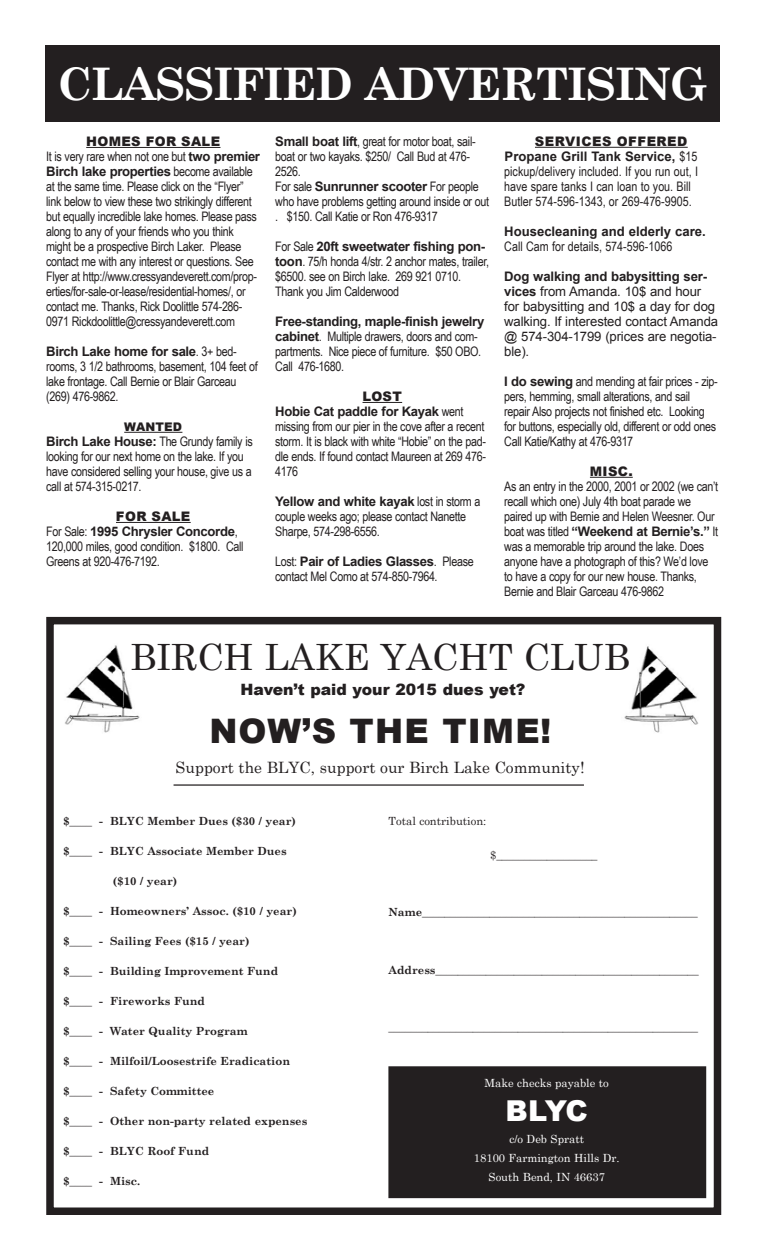
<style>
.page{position:relative;width:765px;height:1260px;background:#fff}
.page>*{position:absolute;margin:0;border:0;box-sizing:border-box;transform-origin:0 0}
.t1{font:700 45px "Century Schoolbook";letter-spacing:-.025em;color:#fff}
.t2{font:36.25px "Century Schoolbook";color:#231f20}
.t3{font:900 33.75px "Arial";letter-spacing:.035em;color:#231f20}
.t4{font:900 28.75px "Arial";color:#fff}
.t5{font:15.62px "Century Schoolbook";color:#231f20}
.t6{font:900 15.62px "Arial";color:#231f20}
.t7{font:13.12px/15px "Arial Narrow";letter-spacing:-.025em;color:#231f20}
.t8{font:700 13.12px/15px "Arial";letter-spacing:-.025em;color:#231f20}
.t9{font:13.12px/15px "Arial";letter-spacing:-.01em;color:#231f20}
.t10{font:13.12px/15px "Arial Narrow";color:#231f20}
.t11{font:700 13.12px/15px "Arial";color:#231f20}
.t12{font:900 13.12px "Arial";letter-spacing:.025em;color:#231f20}
.t13{font:900 11.88px "Arial";letter-spacing:.01em;color:#231f20}
.t14{font:700 11.25px "Century Schoolbook";color:#231f20}
.t15{font:11.25px/18.8px "Century Schoolbook";color:#fff;text-align:center}
.t16{font:11.25px "Century Schoolbook";color:#231f20}
.s1{font-family:"Arial";font-weight:700}
.s2{font-family:"Arial Narrow";font-weight:400}
.s3{font-weight:900}
.s4{font-weight:700}
</style>
<div class="page">
<hr style="left:86px;top:147px;width:134px;height:1px;background:#231f20">
<hr style="left:124px;top:432px;width:58px;height:1px;background:#231f20">
<hr style="left:116px;top:522px;width:75px;height:1px;background:#231f20">
<hr style="left:363px;top:402px;width:39px;height:1px;background:#231f20">
<hr style="left:535px;top:147px;width:153px;height:1px;background:#231f20">
<hr style="left:590px;top:477px;width:43px;height:1px;background:#231f20">
<div style="left:45px;top:45px;width:675px;height:77px;background:#231f20"></div>
<div style="left:46px;top:617px;width:675px;height:598px;border:8px solid #231f20"></div>
<div style="left:389px;top:1067px;width:317px;height:131px;background:#231f20"></div>
<div style="left:388px;top:1066px;width:318px;height:132px;border:1px solid #231f20"></div>
<img style="left:65px;top:645px;width:75px;height:88px">
<img style="left:624px;top:646px;width:75px;height:87px">
<hr style="left:174px;top:784px;width:410px;height:2px;background:#231f20">
<h1 class="t1" style="left:57px;top:49px;width:652px">CLASSIFIED ADVERTISING</h1>
<p class="t12" style="left:86px;top:132px;width:135px">HOMES FOR SALE</p>
<p class="t7" style="left:46px;top:148px;width:215px">It is very rare when not one but <span class="s1">two premier</span></p>
<p class="t8" style="left:46px;top:164px;width:208px">Birch lake properties <span class="s2">become available</span></p>
<p class="t7" style="left:46px;top:178px;width:212px">at the same time. Please click on the “Flyer” link below to view these two strikingly different but equally incredible lake homes. Please pass along to any of your friends who you think might be a prospective Birch Laker. Please contact me with any interest or questions. See Flyer at http://www.cressyandeverett.com/prop&shy;erties/for-sale-or-lease/residential-homes/, or contact me. Thanks, Rick Doolittle 574-286- 0971 Rickdoolittle@cressyandeverett.com</p>
<p class="t8" style="left:46px;top:344px;width:192px">Birch Lake home for sale<span class="s2">. 3+ bed-</span></p>
<p class="t7" style="left:46px;top:358px;width:213px">rooms, 3 1/2 bathrooms, basement, 104 feet of lake frontage. Call Bernie or Blair Garceau (269) 476-9862.</p>
<p class="t13" style="left:124px;top:418px;width:59px">WANTED</p>
<p class="t7" style="left:46px;top:433px;width:208px"><span class="s1">Birch Lake House:</span> The Grundy family is looking for our next home on the lake. If you have considered selling your house, give us a call at 574-315-0217.</p>
<p class="t8" style="left:46px;top:509px;width:193px;text-indent:70px"><span class="s3">FOR SALE<br></span><span class="s2">For Sale:</span> 1995 Chrysler Concorde<span class="s2">,</span></p>
<p class="t7" style="left:46px;top:538px;width:199px">120,000 miles, good condition. $1800. Call<br>Greens at 920-476-7192.</p>
<p class="t7" style="left:275px;top:133px;width:215px"><span class="s1">Small boat lift</span>, great for motor boat, sail&shy;boat or two kayaks. $250/ Call Bud at 476- 2526.<br>For sale <span class="s1">Sunrunner scooter</span> For people who have problems getting around inside or out . $150. Call Katie or Ron 476-9317</p>
<p class="t8" style="left:275px;top:239px;width:212px"><span class="s2">For Sale</span> 20ft sweetwater fishing pon-</p>
<p class="t7" style="left:275px;top:253px;width:215px"><span class="s1">toon</span>. 75/h honda 4/str. 2 anchor mates, trailer, $6500. see on Birch lake. 269 921 0710.<br>Thank you Jim Calderwood</p>
<p class="t8" style="left:275px;top:314px;width:211px">Free-standing, maple-finish jewelry</p>
<p class="t7" style="left:275px;top:328px;width:208px"><span class="s1">cabinet</span>. Multiple drawers, doors and com&shy;partments. Nice piece of furniture. $50 OBO.<br>Call 476-1680.</p>
<p class="t8" style="left:275px;top:389px;width:190px;text-indent:87px"><span class="s3">LOST<br></span>Hobie Cat paddle for Kayak <span class="s2">went</span></p>
<p class="t7" style="left:275px;top:418px;width:212px">missing from our pier in the cove after a recent storm. It is black with white “Hobie” on the pad&shy;dle ends. If found contact Maureen at 269 476- 4176</p>
<p class="t8" style="left:275px;top:494px;width:207px">Yellow and white kayak <span class="s2">lost in storm a</span></p>
<p class="t7" style="left:275px;top:508px;width:192px">couple weeks ago; please contact Nanette<br>Sharpe, 574-298-6556.</p>
<p class="t8" style="left:275px;top:554px;width:200px"><span class="s2">Lost:</span> Pair of Ladies Glasses<span class="s2">. Please</span></p>
<p class="t7" style="left:275px;top:568px;width:164px">contact Mel Como at 574-850-7964.</p>
<p class="t11" style="left:504px;top:134px;width:195px;text-indent:31px"><span class="s3">SERVICES OFFERED<br></span>Propane Grill Tank Service, <span class="s2">$15</span></p>
<p class="t10" style="left:504px;top:163px;width:195px">pickup/delivery included. If you run out, I have spare tanks I can loan to you. Bill<br>Butler 574-596-1343, or 269-476-9905.</p>
<p class="t11" style="left:504px;top:224px;width:203px">Housecleaning and elderly care.</p>
<p class="t10" style="left:504px;top:238px;width:170px">Call Cam for details, 574-596-1066</p>
<p class="t9" style="left:504px;top:268px;width:215px"><span class="s4">Dog walking and babysitting ser&shy;vices</span> from Amanda. 10$ and hour for babysitting and 10$ a day for dog walking. If interested contact Amanda @ 574-304-1799 (prices are negotia&shy;ble).</p>
<p class="t7" style="left:504px;top:373px;width:215px"><span class="s1">I do sewing</span> and mending at fair prices - zip&shy;pers, hemming, small alterations, and sail repair Also projects not finished etc. Looking for buttons, especially old, different or odd ones Call Katie/Kathy at 476-9317</p>
<p class="t12" style="left:590px;top:461px;width:44px">MISC.</p>
<p class="t7" style="left:504px;top:478px;width:215px">As an entry in the 2000, 2001 or 2002 (we can’t recall which one) July 4th boat parade we paired up with Bernie and Helen Weesner. Our</p>
<p class="t8" style="left:504px;top:524px;width:215px"><span class="s2">boat was titled</span> “Weekend at Bernie’s.” <span class="s2">It</span></p>
<p class="t7" style="left:504px;top:538px;width:206px">was a memorable trip around the lake. Does anyone have a photograph of this? We’d love to have a copy for our new house. Thanks, Bernie and Blair Garceau 476-9862</p>
<h2 class="t2" style="left:130px;top:626px;width:501px">BIRCH LAKE YACHT CLUB</h2>
<p class="t6" style="left:241px;top:678px;width:287px">Haven’t paid your 2015 dues yet?</p>
<h3 class="t3" style="left:209px;top:707px;width:344px">NOW’S THE TIME!</h3>
<p class="t5" style="left:176px;top:755px;width:410px">Support the BLYC, support our Birch Lake Community!</p>
<p class="t14" style="left:63px;top:812px;width:234px">$____ - BLYC Member Dues ($30 / year)</p>
<p class="t14" style="left:63px;top:842px;width:225px">$____ - BLYC Associate Member Dues</p>
<p class="t14" style="left:113px;top:872px;width:66px">($10 / year)</p>
<p class="t14" style="left:63px;top:902px;width:235px">$____ - Homeowners’ Assoc. ($10 / year)</p>
<p class="t14" style="left:63px;top:932px;width:188px">$____ - Sailing Fees ($15 / year)</p>
<p class="t14" style="left:63px;top:962px;width:217px">$____ - Building Improvement Fund</p>
<p class="t14" style="left:63px;top:992px;width:143px">$____ - Fireworks Fund</p>
<p class="t14" style="left:63px;top:1022px;width:186px">$____ - Water Quality Program</p>
<p class="t14" style="left:63px;top:1052px;width:228px">$____ - Milfoil/Loosestrife Eradication</p>
<p class="t14" style="left:63px;top:1082px;width:153px">$____ - Safety Committee</p>
<p class="t14" style="left:63px;top:1112px;width:246px">$____ - Other non-party related expenses</p>
<p class="t14" style="left:63px;top:1142px;width:148px">$____ - BLYC Roof Fund</p>
<p class="t14" style="left:63px;top:1172px;width:79px">$____ - Misc.</p>
<p class="t16" style="left:389px;top:812px;width:99px">Total contribution:</p>
<p class="t16" style="left:490px;top:845px;width:109px">$__________________</p>
<p class="t14" style="left:389px;top:903px;width:311px">Name_________________________________________________</p>
<p class="t14" style="left:389px;top:961px;width:312px">Address_______________________________________________</p>
<p class="t14" style="left:389px;top:1018px;width:311px">_______________________________________________________</p>
<p class="t15" style="left:485px;top:1073px;width:126px">Make checks payable to</p>
<h3 class="t4" style="left:506px;top:1089px;width:84px">BLYC</h3>
<p class="t15" style="left:474px;top:1129px;width:147px">c/o Deb Spratt<br>18100 Farmington Hills Dr.<br>South Bend, IN 46637</p>
</div>
